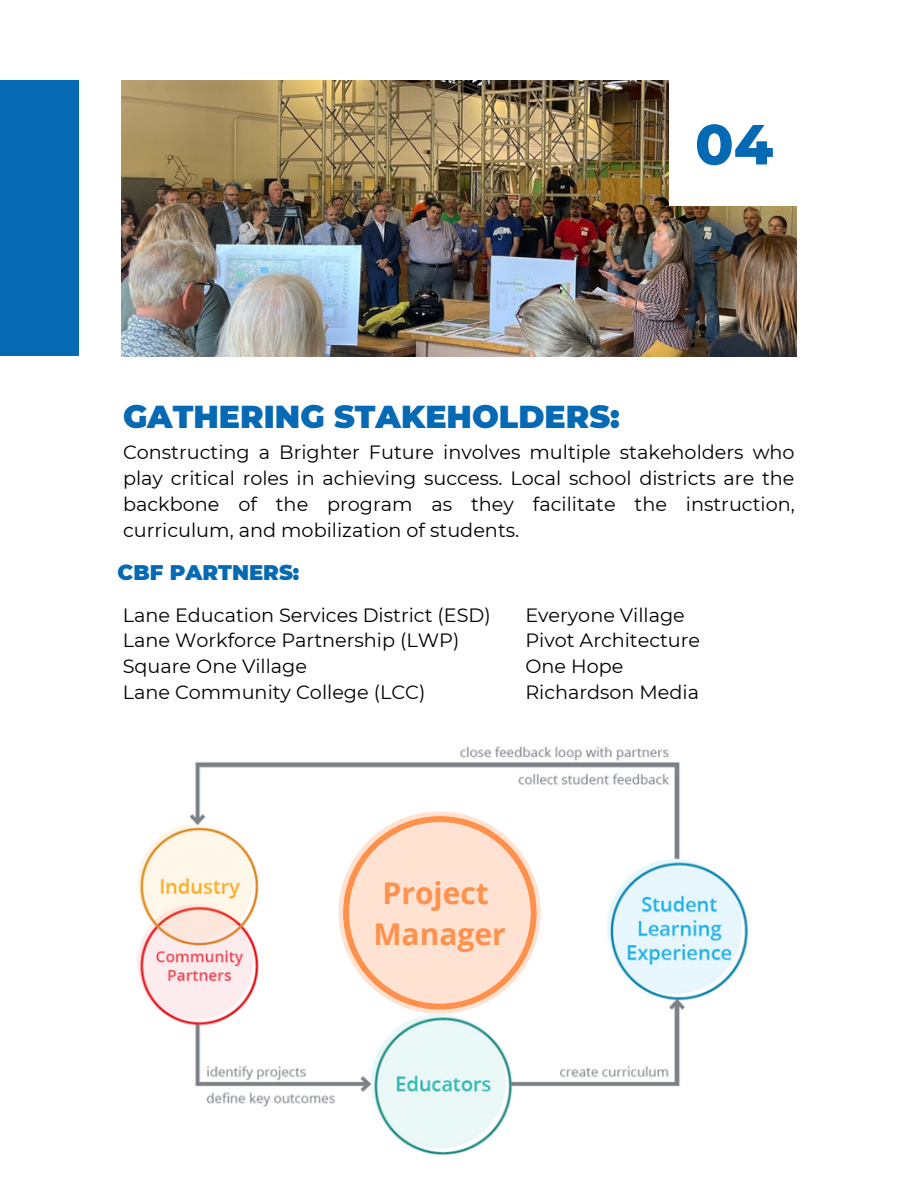
<style>
.page{position:relative;width:918px;height:1188px;background:#fff}
.page>*{position:absolute;margin:0;border:0;box-sizing:border-box;transform-origin:0 0}
.t1{font:800 56.4px "Montserrat";color:#0669b4}
.t2{font:900 31.65px "Montserrat";color:#0669b4}
.t3{font:700 30px/41.7px "Open Sans";color:#ff914d;text-align:center}
.t4{font:900 21.15px "Montserrat";color:#0669b4}
.t5{font:19.2px/25.8px "Montserrat";color:#000}
</style>
<div class="page">
<img style="left:121px;top:81px;width:675px;height:275px">
<div style="left:669px;top:76px;width:130px;height:130px;background:#fff"></div>
<div style="left:0;top:80px;width:79px;height:275px;background:#0669b4"></div>
<img style="left:137px;top:746px;width:612px;height:409px">
<svg style="left:343px;top:816px;width:194px;height:194px"></svg>
<h1 class="t1" style="left:695px;top:110px;width:80px">04</h1>
<h2 class="t2" style="left:123px;top:397px;width:498px">GATHERING STAKEHOLDERS:</h2>
<p class="t5" style="left:123px;top:439px;width:673px;text-align:justify">Constructing a Brighter Future involves multiple stakeholders who play critical roles in achieving success. Local school districts are the backbone of the program as they facilitate the instruction, curriculum, and mobilization of students.</p>
<p class="t4" style="left:118px;top:560px;width:183px">CBF PARTNERS:</p>
<p class="t5" style="left:123px;top:602px;width:370px">Lane Education Services District (ESD)<br>Lane Workforce Partnership (LWP)<br>Square One Village<br>Lane Community College (LCC)</p>
<p class="t5" style="left:525px;top:602px;width:176px">Everyone Village<br>Pivot Architecture<br>One Hope<br>Richardson Media</p>
<h3 class="t3" style="left:373px;top:871px;width:134px">Project<br>Manager</h3>
</div>
